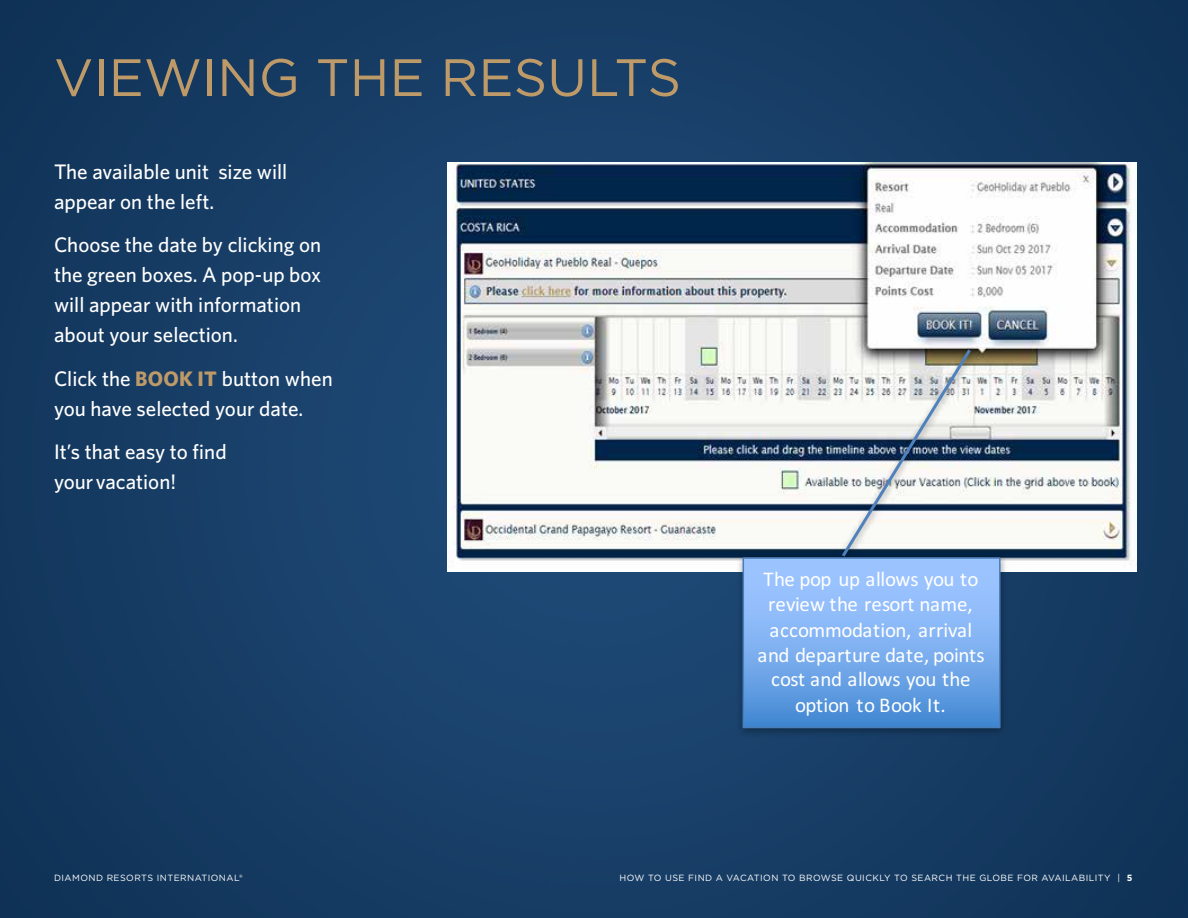
<style>
.page{position:relative;width:1188px;height:918px;background:#fff}
.page>*{position:absolute;margin:0;border:0;box-sizing:border-box;transform-origin:0 0}
.t1{font:52.5px "Gotham";color:#be9a69}
.t2{font:500 21px/30px "Whitney";color:#fff}
.t3{font:21px/25.2px "Calibri";letter-spacing:-.015em;color:#fff;text-align:center}
.t4{font:9px "Gotham";letter-spacing:.05em;color:#fff}
.s1{font-weight:700;color:#be9a69}
.s2{font-weight:700}
</style>
<div class="page">
<img style="left:0;top:0;width:1188px;height:918px">
<img style="left:448px;top:162px;width:688px;height:409px">
<img style="left:836px;top:346px;width:141px;height:208px">
<svg style="left:839px;top:346px;width:135px;height:208px"></svg>
<img style="left:738px;top:556px;width:272px;height:183px">
<div style="left:743px;top:558px;width:257px;height:170px;background:linear-gradient(to bottom,#abceff,#4c8fd7)"></div>
<div style="left:743px;top:557px;width:258px;height:171px;border:2px solid #4a7ebb"></div>
<h1 class="t1" style="left:54px;top:44px;width:629px">VIEWING THE RESULTS</h1>
<p class="t2" style="left:54px;top:156px;width:235px">The available unit size will appear on the left.</p>
<p class="t2" style="left:54px;top:230px;width:269px">Choose the date by clicking on the green boxes. A pop-up box will appear with information about your selection.</p>
<p class="t2" style="left:54px;top:363px;width:280px">Click the <span class="s1">BOOK IT</span> button when you have selected your date.</p>
<p class="t2" style="left:54px;top:437px;width:174px">It’s that easy to find your vacation!</p>
<p class="t3" style="left:758px;top:566px;width:229px">The pop up allows you to review the resort name, accommodation, arrival and departure date, points cost and allows you the option to Book It.</p>
<p class="t4" style="left:54px;top:872px;width:190px">DIAMOND RESORTS INTERNATIONAL®</p>
<p class="t4" style="left:619px;top:872px;width:515px">HOW TO USE FIND A VACATION TO BROWSE QUICKLY TO SEARCH THE GLOBE FOR AVAILABILITY | <span class="s2">5</span></p>
</div>
